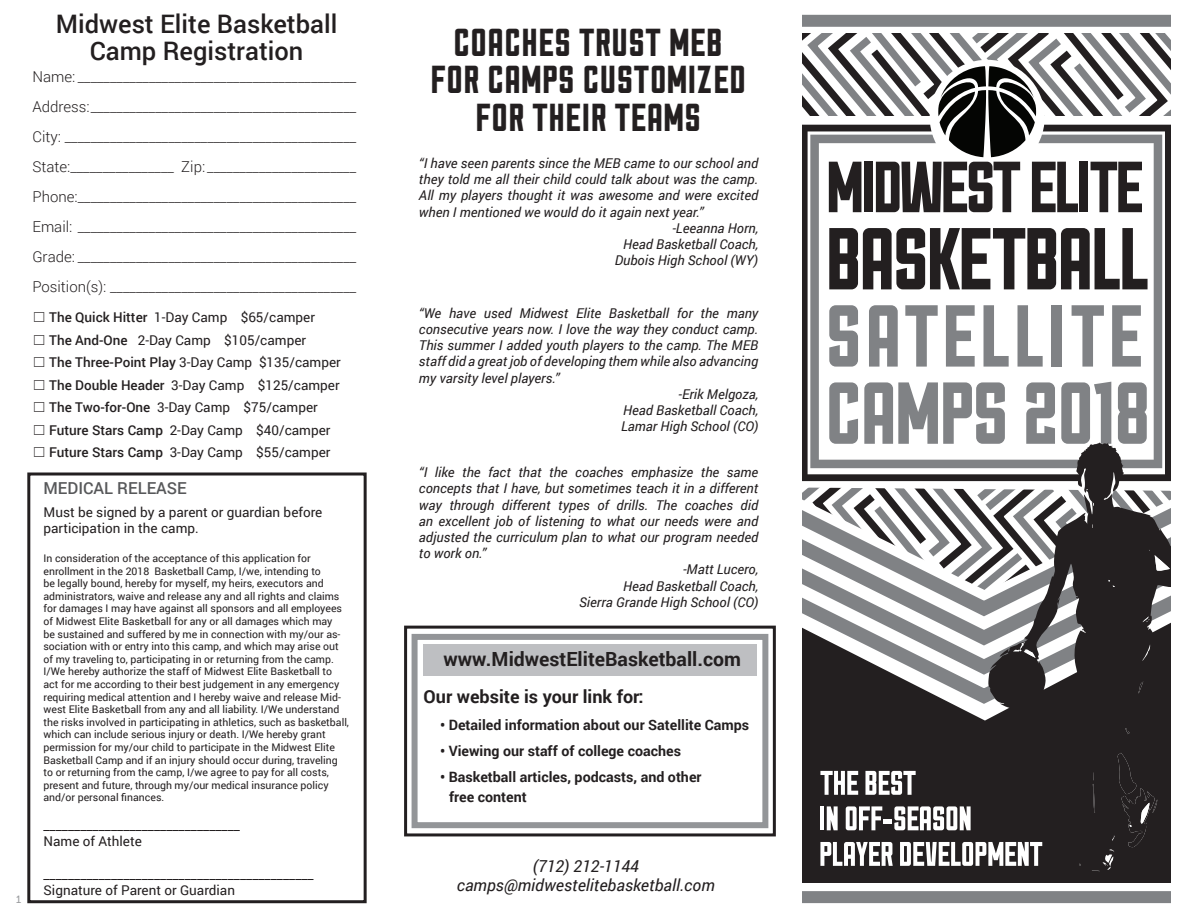
<style>
.page{position:relative;width:1188px;height:918px;background:#fff}
.page>*{position:absolute;margin:0;border:0;box-sizing:border-box;transform-origin:0 0}
.t1{font:39px/37.5px "Sullivan Fill";letter-spacing:.035em;color:#231f20;text-align:center}
.t2{font:500 25.5px/27px "Roboto";color:#231f20;text-align:center}
.t3{font:700 19.5px "Roboto";color:#231f20}
.t4{font:700 18px "Roboto";color:#231f20}
.t5{font:italic 16.5px "Roboto";color:#231f20}
.t6{font:500 16.5px "Roboto";color:#57585a}
.t7{font:300 15px "Roboto";color:#231f20}
.t8{font:700 14.25px/19.5px "Roboto";color:#231f20}
.quote2012{font:italic 13.5px/16.2px "Roboto";color:#231f20;text-align:justify}
.t9{font:13.5px/22.5px "Roboto";color:#231f20}
.t10{font:10.5px/12.6px "Roboto";color:#231f20}
._2012_coach{font:10.5px "Museo Slab 500";color:#999b9e}
.s1{font-family:"MS Gothic"}
.s2{font-weight:500}
</style>
<div class="page">
<div style="left:423px;top:644px;width:334px;height:32px;background:#bebfc2"></div>
<div style="left:27px;top:472px;width:340px;height:431px;border:3px solid #231f20"></div>
<div style="left:404px;top:626px;width:372px;height:210px;border:3px solid #231f20"></div>
<div style="left:412px;top:634px;width:356px;height:194px;border:6px solid #939598"></div>
<div style="left:799px;top:614px;width:376px;height:269px;background:#231f20"></div>
<svg style="left:911px;top:683px;width:77px;height:29px"></svg>
<svg style="left:852px;top:653px;width:136px;height:30px"></svg>
<svg style="left:802px;top:624px;width:186px;height:29px;background:#aeafb0"></svg>
<svg style="left:802px;top:481px;width:186px;height:143px"></svg>
<svg style="left:802px;top:212px;width:369px;height:269px"></svg>
<svg style="left:802px;top:34px;width:369px;height:178px"></svg>
<svg style="left:829px;top:228px;width:319px;height:61px"></svg>
<svg style="left:829px;top:305px;width:29px;height:62px"></svg>
<svg style="left:869px;top:305px;width:29px;height:62px"></svg>
<svg style="left:905px;top:305px;width:33px;height:62px"></svg>
<svg style="left:946px;top:305px;width:29px;height:62px"></svg>
<svg style="left:984px;top:305px;width:25px;height:62px"></svg>
<svg style="left:1018px;top:305px;width:25px;height:62px"></svg>
<div style="left:1051px;top:305px;width:11px;height:62px;background:#808285"></div>
<svg style="left:1072px;top:305px;width:32px;height:62px"></svg>
<svg style="left:1112px;top:305px;width:29px;height:62px"></svg>
<svg style="left:829px;top:382px;width:29px;height:62px"></svg>
<svg style="left:864px;top:382px;width:141px;height:62px"></svg>
<svg style="left:1026px;top:382px;width:29px;height:60px"></svg>
<svg style="left:1061px;top:382px;width:50px;height:60px"></svg>
<svg style="left:1118px;top:382px;width:29px;height:60px;background:#959799"></svg>
<div style="left:802px;top:891px;width:372px;height:12px;background:#808285"></div>
<div style="left:799px;top:15px;width:373px;height:12px;background:#808285"></div>
<svg style="left:820px;top:771px;width:38px;height:24px"></svg>
<svg style="left:865px;top:771px;width:51px;height:24px"></svg>
<hr style="left:820px;top:806px;width:4px;height:24px;background:#fff">
<svg style="left:827px;top:806px;width:11px;height:24px"></svg>
<svg style="left:846px;top:806px;width:125px;height:24px"></svg>
<svg style="left:820px;top:842px;width:73px;height:24px"></svg>
<svg style="left:900px;top:842px;width:87px;height:24px"></svg>
<div style="left:794px;top:0;width:8px;height:918px;background:#fff"></div>
<svg style="left:988px;top:442px;width:184px;height:441px"></svg>
<svg style="left:1141px;top:644px;width:9px;height:21px"></svg>
<svg style="left:1013px;top:643px;width:23px;height:15px"></svg>
<svg style="left:1143px;top:617px;width:6px;height:5px"></svg>
<svg style="left:802px;top:487px;width:370px;height:104px"></svg>
<svg style="left:1080px;top:682px;width:78px;height:201px"></svg>
<div style="left:1172px;top:0;width:16px;height:918px;background:#fff"></div>
<p class="_2012_coach" style="left:16px;top:894px;width:7px">1</p>
<p class="t2" style="left:56px;top:9px;width:283px">Midwest Elite Basketball<br>Camp Registration</p>
<p class="t7" style="left:32px;top:66px;width:325px">Name: ___________________________________________</p>
<p class="t7" style="left:32px;top:96px;width:325px">Address:_________________________________________</p>
<p class="t7" style="left:32px;top:126px;width:325px">City: _____________________________________________</p>
<p class="t7" style="left:32px;top:156px;width:325px">State:________________ Zip: _______________________</p>
<p class="t7" style="left:32px;top:186px;width:325px">Phone:___________________________________________</p>
<p class="t7" style="left:32px;top:216px;width:325px">Email: ___________________________________________</p>
<p class="t7" style="left:32px;top:246px;width:325px">Grade: ___________________________________________</p>
<p class="t7" style="left:32px;top:276px;width:325px">Position(s): ______________________________________</p>
<p class="t9" style="left:32px;top:306px;width:284px"><span class="s1">☐</span> <span class="s2">The Quick Hitter</span> 1-Day Camp $65/camper</p>
<p class="t9" style="left:32px;top:328px;width:275px"><span class="s1">☐</span> <span class="s2">The And-One</span> 2-Day Camp $105/camper</p>
<p class="t9" style="left:32px;top:351px;width:310px"><span class="s1">☐</span> <span class="s2">The Three-Point Play</span> 3-Day Camp $135/camper <span class="s1">☐</span> <span class="s2">The Double Header</span> 3-Day Camp $125/camper <span class="s1">☐</span> <span class="s2">The Two-for-One</span> 3-Day Camp $75/camper<br><span class="s1">☐</span> <span class="s2">Future Stars Camp</span> 2-Day Camp $40/camper <span class="s1">☐</span> <span class="s2">Future Stars Camp</span> 3-Day Camp $55/camper</p>
<p class="t6" style="left:44px;top:477px;width:145px">MEDICAL RELEASE</p>
<p class="t9" style="left:44px;top:500px;width:280px">Must be signed by a parent or guardian before</p>
<p class="t9" style="left:44px;top:517px;width:157px">participation in the camp.</p>
<p class="t10" style="left:44px;top:552px;width:307px">In consideration of the acceptance of this application for enrollment in the 2018 Basketball Camp, I/we, intending to<br>be legally bound, hereby for myself, my heirs, executors and administrators, waive and release any and all rights and claims for damages I may have against all sponsors and all employees of Midwest Elite Basketball for any or all damages which may<br>be sustained and suffered by me in connection with my/our as&shy;sociation with or entry into this camp, and which may arise out of my traveling to, participating in or returning from the camp.<br>I/We hereby authorize the staff of Midwest Elite Basketball to act for me according to their best judgement in any emergency requiring medical attention and I hereby waive and release Mid&shy;west Elite Basketball from any and all liability. I/We understand the risks involved in participating in athletics, such as basketball, which can include serious injury or death. I/We hereby grant permission for my/our child to participate in the Midwest Elite Basketball Camp and if an injury should occur during, traveling to or returning from the camp, I/we agree to pay for all costs, present and future, through my/our medical insurance policy and/or personal finances.</p>
<p class="t9" style="left:44px;top:814px;width:198px">________________________________</p>
<p class="t9" style="left:44px;top:830px;width:100px">Name of Athlete</p>
<p class="t9" style="left:44px;top:862px;width:272px">____________________________________________</p>
<p class="t9" style="left:44px;top:878px;width:193px">Signature of Parent or Guardian</p>
<p class="t1" style="left:431px;top:26px;width:316px">COACHES TRUST MEB<br>FOR CAMPS CUSTOMIZED<br>FOR THEIR TEAMS</p>
<p class="quote2012" style="left:419px;top:155px;width:341px">“I have seen parents since the MEB came to our school and they told me all their child could talk about was the camp.<br>All my players thought it was awesome and were excited when I mentioned we would do it again next year.”</p>
<p class="quote2012" style="left:672px;top:219px;width:87px">-Leeanna Horn,</p>
<p class="quote2012" style="left:623px;top:236px;width:137px">Head Basketball Coach,</p>
<p class="quote2012" style="left:615px;top:252px;width:145px">Dubois High School (WY)</p>
<p class="quote2012" style="left:419px;top:304px;width:341px">“We have used Midwest Elite Basketball for the many consecutive years now. I love the way they conduct camp.<br>This summer I added youth players to the camp. The MEB staff did a great job of developing them while also advancing my varsity level players.”</p>
<p class="quote2012" style="left:679px;top:385px;width:81px">-Erik Melgoza,</p>
<p class="quote2012" style="left:623px;top:402px;width:137px">Head Basketball Coach,</p>
<p class="quote2012" style="left:621px;top:418px;width:139px">Lamar High School (CO)</p>
<p class="quote2012" style="left:419px;top:464px;width:341px">“I like the fact that the coaches emphasize the same concepts that I have, but sometimes teach it in a different way through different types of drills. The coaches did an excellent job of listening to what our needs were and adjusted the curriculum plan to what our program needed to work on.”</p>
<p class="quote2012" style="left:683px;top:561px;width:77px">-Matt Lucero,</p>
<p class="quote2012" style="left:623px;top:577px;width:137px">Head Basketball Coach,</p>
<p class="quote2012" style="left:579px;top:593px;width:181px">Sierra Grande High School (CO)</p>
<p class="t3" style="left:444px;top:645px;width:299px">www.MidwestEliteBasketball.com</p>
<p class="t4" style="left:424px;top:684px;width:221px">Our website is your link for:</p>
<p class="t8" style="left:440px;top:714px;width:311px">• Detailed information about our Satellite Camps</p>
<p class="t8" style="left:440px;top:741px;width:243px">• Viewing our staff of college coaches</p>
<p class="t8" style="left:449px;top:767px;width:254px;text-indent:-9px">• Basketball articles, podcasts, and other free content</p>
<p class="t5" style="left:533px;top:855px;width:108px">(712) 212-1144</p>
<p class="t5" style="left:457px;top:874px;width:260px">camps@midwestelitebasketball.com</p>
</div>
